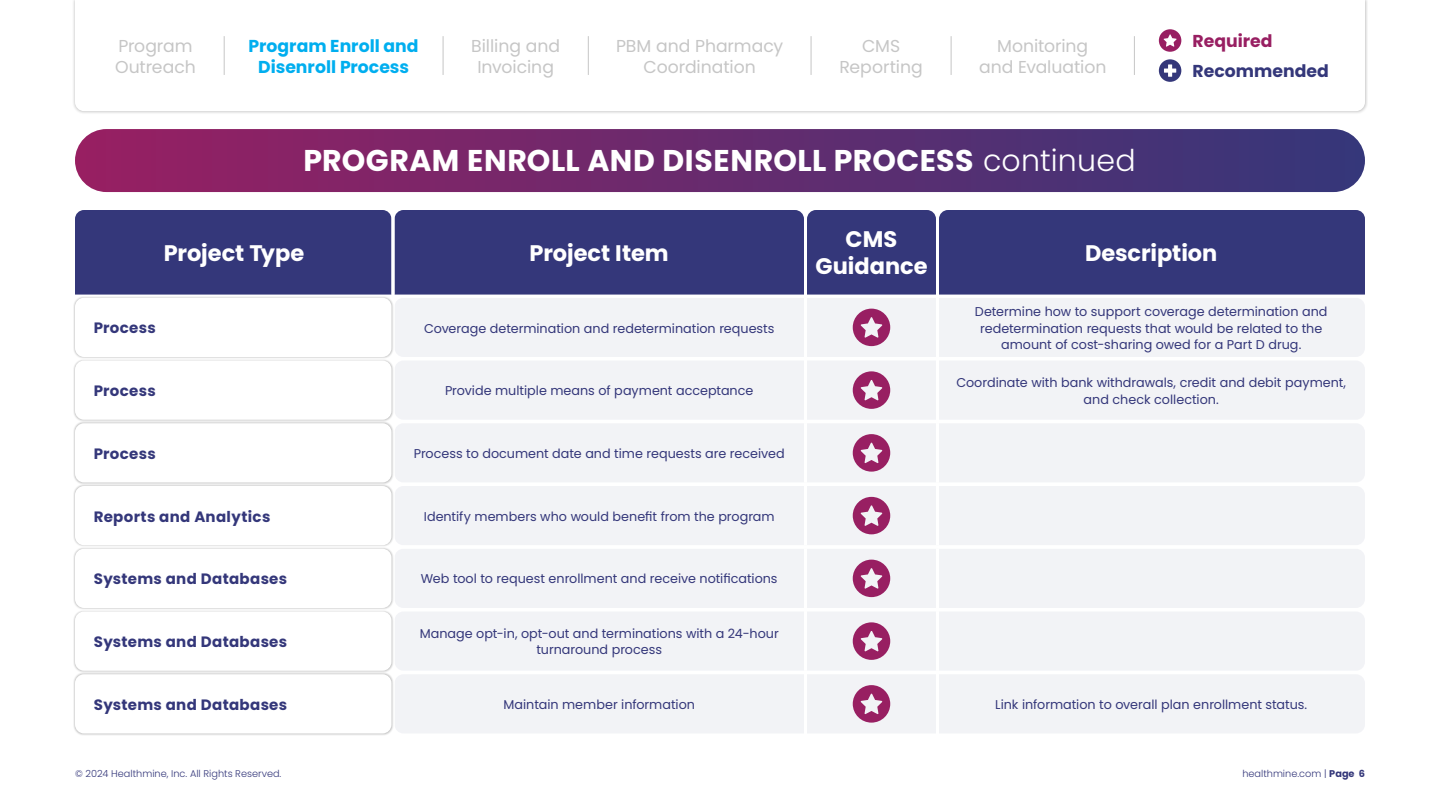
<style>
.page{position:relative;width:1440px;height:810px;background:#fff}
.page>*{position:absolute;margin:0;border:0;box-sizing:border-box;transform-origin:0 0}
.t1{font:700 30px "Poppins";letter-spacing:.015em;color:#fff}
.t2{font:700 22.5px/27px "Poppins";color:#fff;text-align:center}
.t3{font:17.25px/20.7px "Poppins";letter-spacing:-.005em;color:#c6c6c6;text-align:center}
.t4{font:700 17.25px/20.7px "Poppins";color:#00aeef;text-align:center}
.t5{font:700 17.25px "Poppins";color:#34377a}
.t6{font:700 17.25px "Poppins";color:#981f62}
.t7{font:700 15px "Poppins";letter-spacing:.02em;color:#34377a}
.t8{font:12.75px/16.5px "Poppins";color:#34377a;text-align:center}
.t9{font:300 9.75px "Poppins";color:#34377a}
.s1{font-weight:300}
.s2{font-weight:700}
</style>
<div class="page">
<div style="left:394px;top:298px;width:971px;height:59px;background:#f2f3f6;border-radius:9px"></div>
<div style="left:394px;top:486px;width:971px;height:59px;background:#f2f3f6;border-radius:9px"></div>
<div style="left:394px;top:360px;width:971px;height:60px;background:#f2f3f6;border-radius:9px"></div>
<div style="left:394px;top:549px;width:971px;height:59px;background:#f2f3f6;border-radius:9px"></div>
<div style="left:394px;top:423px;width:971px;height:60px;background:#f2f3f6;border-radius:9px"></div>
<div style="left:394px;top:611px;width:971px;height:60px;background:#f2f3f6;border-radius:9px"></div>
<div style="left:394px;top:674px;width:971px;height:60px;background:#f2f3f6;border-radius:9px"></div>
<div style="left:75px;top:129px;width:1290px;height:63px;background:linear-gradient(to right,#981f62,#35377a);border-radius:32px"></div>
<div style="left:75px;top:210px;width:1290px;height:85px;background:#34377a"></div>
<svg style="left:853px;top:309px;width:37px;height:37px"></svg>
<svg style="left:853px;top:371px;width:37px;height:38px"></svg>
<svg style="left:853px;top:434px;width:37px;height:38px"></svg>
<svg style="left:853px;top:497px;width:37px;height:37px"></svg>
<svg style="left:853px;top:560px;width:37px;height:37px"></svg>
<svg style="left:853px;top:622px;width:37px;height:38px"></svg>
<svg style="left:853px;top:685px;width:37px;height:38px"></svg>
<hr style="left:392px;top:210px;width:2px;height:85px;background:#fff">
<hr style="left:804px;top:210px;width:3px;height:85px;background:#fff">
<hr style="left:936px;top:210px;width:3px;height:85px;background:#fff">
<hr style="left:804px;top:298px;width:3px;height:61px;background:#fff">
<hr style="left:936px;top:298px;width:3px;height:61px;background:#fff">
<hr style="left:804px;top:359px;width:3px;height:61px;background:#fff">
<hr style="left:936px;top:359px;width:3px;height:61px;background:#fff">
<hr style="left:804px;top:423px;width:3px;height:60px;background:#fff">
<hr style="left:936px;top:423px;width:3px;height:60px;background:#fff">
<hr style="left:804px;top:486px;width:3px;height:59px;background:#fff">
<hr style="left:936px;top:486px;width:3px;height:59px;background:#fff">
<hr style="left:804px;top:548px;width:3px;height:60px;background:#fff">
<hr style="left:936px;top:548px;width:3px;height:60px;background:#fff">
<hr style="left:804px;top:611px;width:3px;height:60px;background:#fff">
<hr style="left:936px;top:611px;width:3px;height:60px;background:#fff">
<hr style="left:804px;top:674px;width:3px;height:61px;background:#fff">
<hr style="left:936px;top:674px;width:3px;height:61px;background:#fff">
<div style="left:73px;top:296px;width:320px;height:63px;background:#000;opacity:.25"></div>
<div style="left:75px;top:298px;width:317px;height:59px;background:#fff;border-radius:9px"></div>
<div style="left:73px;top:484px;width:320px;height:63px;background:#000;opacity:.25"></div>
<div style="left:75px;top:486px;width:317px;height:59px;background:#fff;border-radius:9px"></div>
<div style="left:73px;top:358px;width:320px;height:64px;background:#000;opacity:.25"></div>
<div style="left:75px;top:360px;width:317px;height:60px;background:#fff;border-radius:9px"></div>
<div style="left:73px;top:547px;width:320px;height:63px;background:#000;opacity:.25"></div>
<div style="left:75px;top:549px;width:317px;height:59px;background:#fff;border-radius:9px"></div>
<div style="left:73px;top:421px;width:320px;height:63px;background:#000;opacity:.25"></div>
<div style="left:75px;top:423px;width:317px;height:60px;background:#fff;border-radius:9px"></div>
<div style="left:73px;top:609px;width:320px;height:64px;background:#000;opacity:.25"></div>
<div style="left:75px;top:611px;width:317px;height:60px;background:#fff;border-radius:9px"></div>
<div style="left:73px;top:672px;width:320px;height:63px;background:#000;opacity:.25"></div>
<div style="left:75px;top:674px;width:317px;height:60px;background:#fff;border-radius:9px"></div>
<div style="left:72px;top:0;width:1296px;height:114px;background:#e9e9e9"></div>
<div style="left:75px;top:0;width:1290px;height:111px;background:#fff"></div>
<svg style="left:1159px;top:29px;width:22px;height:23px"></svg>
<svg style="left:1159px;top:59px;width:22px;height:23px"></svg>
<div style="left:219px;top:32px;width:10px;height:47px;background:#fff"></div>
<hr style="left:224px;top:36px;width:1px;height:39px;background:#c6c6c6">
<div style="left:438px;top:32px;width:10px;height:47px;background:#fff"></div>
<hr style="left:443px;top:36px;width:1px;height:39px;background:#c6c6c6">
<div style="left:583px;top:32px;width:11px;height:47px;background:#fff"></div>
<hr style="left:588px;top:36px;width:1px;height:39px;background:#c6c6c6">
<div style="left:806px;top:32px;width:10px;height:47px;background:#fff"></div>
<hr style="left:811px;top:36px;width:1px;height:39px;background:#c6c6c6">
<div style="left:946px;top:32px;width:10px;height:47px;background:#fff"></div>
<hr style="left:951px;top:36px;width:1px;height:39px;background:#c6c6c6">
<div style="left:1129px;top:32px;width:11px;height:47px;background:#fff"></div>
<hr style="left:1134px;top:36px;width:1px;height:39px;background:#c6c6c6">
<h3 class="t3" style="left:471px;top:36px;width:91px">Billing and<br>Invoicing</h3>
<h3 class="t3" style="left:979px;top:36px;width:129px">Monitoring and Evaluation</h3>
<h3 class="t6" style="left:1193px;top:31px;width:82px">Required</h3>
<h3 class="t3" style="left:115px;top:36px;width:82px;text-align:left">Program<br>Outreach</h3>
<h3 class="t3" style="left:616px;top:36px;width:169px">PBM and Pharmacy<br>Coordination</h3>
<h3 class="t3" style="left:839px;top:36px;width:85px">CMS<br>Reporting</h3>
<h3 class="t4" style="left:249px;top:36px;width:171px">Program Enroll and<br>Disenroll Process</h3>
<h3 class="t5" style="left:1193px;top:61px;width:138px">Recommended</h3>
<h1 class="t1" style="left:303px;top:143px;width:834px">PROGRAM ENROLL AND DISENROLL PROCESS <span class="s1">continued</span></h1>
<h2 class="t2" style="left:164px;top:240px;width:142px">Project Type</h2>
<h2 class="t2" style="left:530px;top:240px;width:141px">Project Item</h2>
<h2 class="t2" style="left:815px;top:226px;width:114px">CMS<br>Guidance</h2>
<h2 class="t2" style="left:1085px;top:240px;width:134px">Description</h2>
<p class="t7" style="left:94px;top:319px;width:63px">Process</p>
<p class="t7" style="left:94px;top:382px;width:63px">Process</p>
<p class="t8" style="left:424px;top:320px;width:352px">Coverage determination and redetermination requests</p>
<p class="t8" style="left:975px;top:304px;width:354px">Determine how to support coverage determination and redetermination requests that would be related to the amount of cost-sharing owed for a Part D drug.</p>
<p class="t8" style="left:445px;top:383px;width:310px">Provide multiple means of payment acceptance</p>
<p class="t8" style="left:956px;top:375px;width:391px">Coordinate with bank withdrawals, credit and debit payment, and check collection.</p>
<p class="t7" style="left:94px;top:445px;width:63px">Process</p>
<p class="t8" style="left:414px;top:445px;width:372px">Process to document date and time requests are received</p>
<p class="t7" style="left:94px;top:508px;width:178px">Reports and Analytics</p>
<p class="t8" style="left:424px;top:508px;width:352px">Identify members who would benefit from the program</p>
<p class="t7" style="left:94px;top:570px;width:195px">Systems and Databases</p>
<p class="t8" style="left:421px;top:571px;width:358px">Web tool to request enrollment and receive notifications</p>
<p class="t7" style="left:94px;top:633px;width:195px">Systems and Databases</p>
<p class="t8" style="left:420px;top:625px;width:361px">Manage opt-in, opt-out and terminations with a 24-hour turnaround process</p>
<p class="t7" style="left:94px;top:696px;width:195px">Systems and Databases</p>
<p class="t8" style="left:504px;top:696px;width:193px">Maintain member information</p>
<p class="t8" style="left:995px;top:696px;width:314px">Link information to overall plan enrollment status.</p>
<p class="t9" style="left:75px;top:768px;width:208px">© 2024 Healthmine, Inc. All Rights Reserved.</p>
<p class="t9" style="left:1242px;top:768px;width:124px">healthmine.com | <span class="s2">Page 6</span></p>
</div>
